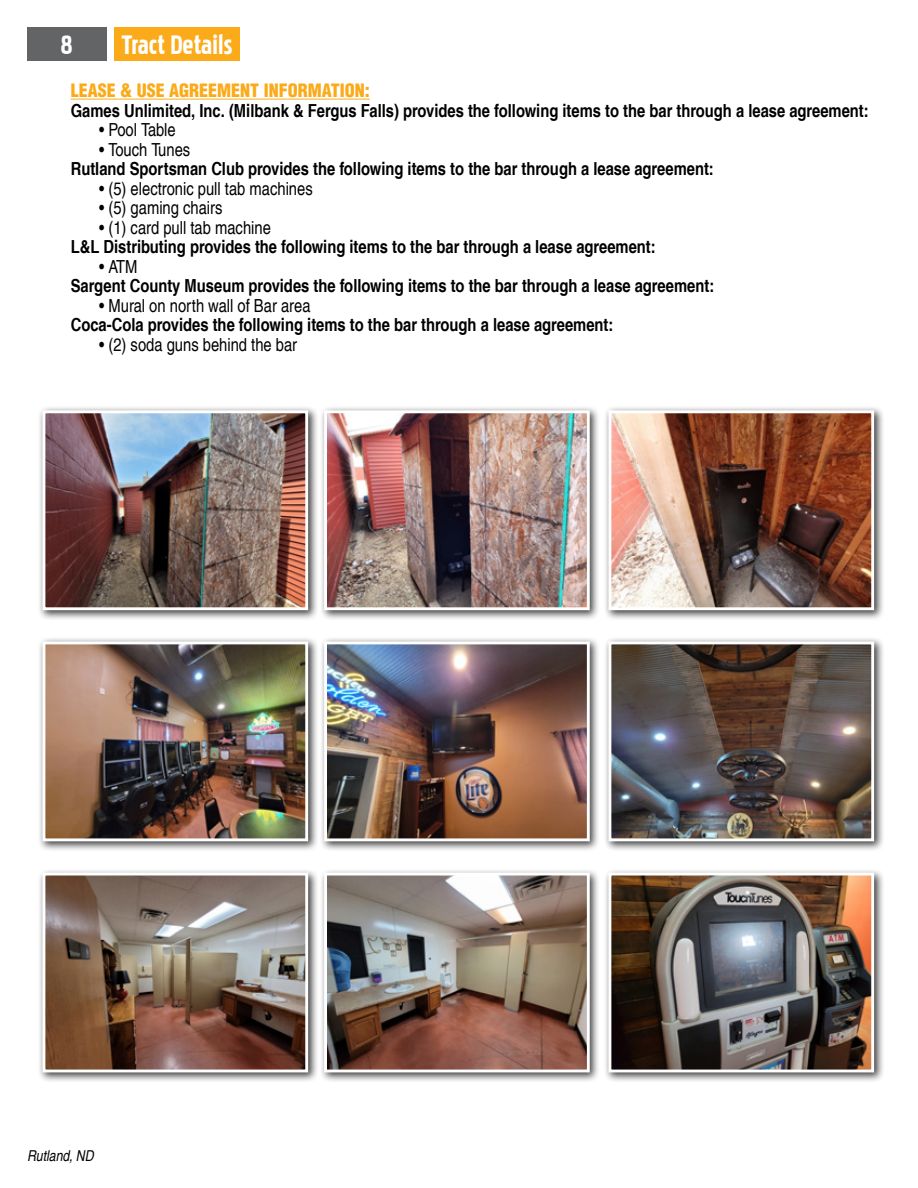
<style>
.page{position:relative;width:918px;height:1188px;background:#fff}
.page>*{position:absolute;margin:0;border:0;box-sizing:border-box;transform-origin:0 0}
.t1{font:33px "Pakenham";color:#fff}
.t2{font:700 condensed 18px "Helvetica LT Pro";color:#000}
.t3{font:condensed 18px "Helvetica LT Pro";color:#000}
.t4{font:900 condensed 18px "Helvetica LT Pro";color:#fbaa19}
.t5{font:italic condensed 15px "Helvetica LT Pro";color:#000}
</style>
<div class="page">
<div style="left:27px;top:27px;width:79px;height:33px;background:#636466"></div>
<div style="left:114px;top:27px;width:126px;height:33px;background:#fbaa19"></div>
<hr style="left:71px;top:99px;width:299px;height:1px;background:#fbaa19">
<div style="left:38px;top:405px;width:281px;height:216px;background:#000;opacity:.75"></div>
<img style="left:47px;top:414px;width:257px;height:192px">
<div style="left:43px;top:410px;width:265px;height:200px;border:3px solid #fff"></div>
<div style="left:38px;top:637px;width:281px;height:215px;background:#000;opacity:.75"></div>
<img style="left:47px;top:646px;width:257px;height:191px">
<div style="left:43px;top:642px;width:265px;height:199px;border:3px solid #fff"></div>
<div style="left:38px;top:868px;width:281px;height:215px;background:#000;opacity:.75"></div>
<img style="left:47px;top:877px;width:257px;height:191px">
<div style="left:43px;top:873px;width:265px;height:199px;border:3px solid #fff"></div>
<div style="left:319px;top:405px;width:282px;height:216px;background:#000;opacity:.75"></div>
<img style="left:328px;top:414px;width:258px;height:192px">
<div style="left:324px;top:410px;width:266px;height:200px;border:3px solid #fff"></div>
<div style="left:319px;top:637px;width:282px;height:215px;background:#000;opacity:.75"></div>
<img style="left:328px;top:646px;width:258px;height:191px">
<div style="left:324px;top:642px;width:266px;height:199px;border:3px solid #fff"></div>
<div style="left:319px;top:868px;width:282px;height:215px;background:#000;opacity:.75"></div>
<img style="left:328px;top:877px;width:258px;height:191px">
<div style="left:324px;top:873px;width:266px;height:199px;border:3px solid #fff"></div>
<div style="left:604px;top:405px;width:281px;height:216px;background:#000;opacity:.75"></div>
<img style="left:613px;top:414px;width:257px;height:192px">
<div style="left:609px;top:410px;width:265px;height:200px;border:3px solid #fff"></div>
<div style="left:604px;top:637px;width:281px;height:215px;background:#000;opacity:.75"></div>
<img style="left:613px;top:646px;width:257px;height:191px">
<div style="left:609px;top:642px;width:265px;height:199px;border:3px solid #fff"></div>
<div style="left:604px;top:868px;width:281px;height:215px;background:#000;opacity:.75"></div>
<img style="left:613px;top:877px;width:257px;height:191px">
<div style="left:609px;top:873px;width:265px;height:199px;border:3px solid #fff"></div>
<h1 class="t1" style="left:61px;top:30px;width:14px">8</h1>
<h1 class="t1" style="left:121px;top:30px;width:113px">Tract Details</h1>
<p class="t4" style="left:71px;top:79px;width:301px">LEASE &amp; USE AGREEMENT INFORMATION:</p>
<p class="t2" style="left:71px;top:99px;width:800px">Games Unlimited, Inc. (Milbank &amp; Fergus Falls) provides the following items to the bar through a lease agreement:</p>
<p class="t3" style="left:99px;top:119px;width:78px">• Pool Table</p>
<p class="t3" style="left:99px;top:139px;width:93px">• Touch Tunes</p>
<p class="t2" style="left:71px;top:158px;width:645px">Rutland Sportsman Club provides the following items to the bar through a lease agreement:</p>
<p class="t3" style="left:99px;top:178px;width:215px">• (5) electronic pull tab machines</p>
<p class="t3" style="left:99px;top:197px;width:125px">• (5) gaming chairs</p>
<p class="t3" style="left:99px;top:217px;width:173px">• (1) card pull tab machine</p>
<p class="t2" style="left:71px;top:236px;width:586px">L&amp;L Distributing provides the following items to the bar through a lease agreement:</p>
<p class="t3" style="left:99px;top:256px;width:40px">• ATM</p>
<p class="t2" style="left:71px;top:275px;width:645px">Sargent County Museum provides the following items to the bar through a lease agreement:</p>
<p class="t3" style="left:99px;top:295px;width:213px">• Mural on north wall of Bar area</p>
<p class="t2" style="left:71px;top:314px;width:544px">Coca-Cola provides the following items to the bar through a lease agreement:</p>
<p class="t3" style="left:99px;top:334px;width:200px">• (2) soda guns behind the bar</p>
<p class="t5" style="left:27px;top:1147px;width:68px">Rutland, ND</p>
</div>
